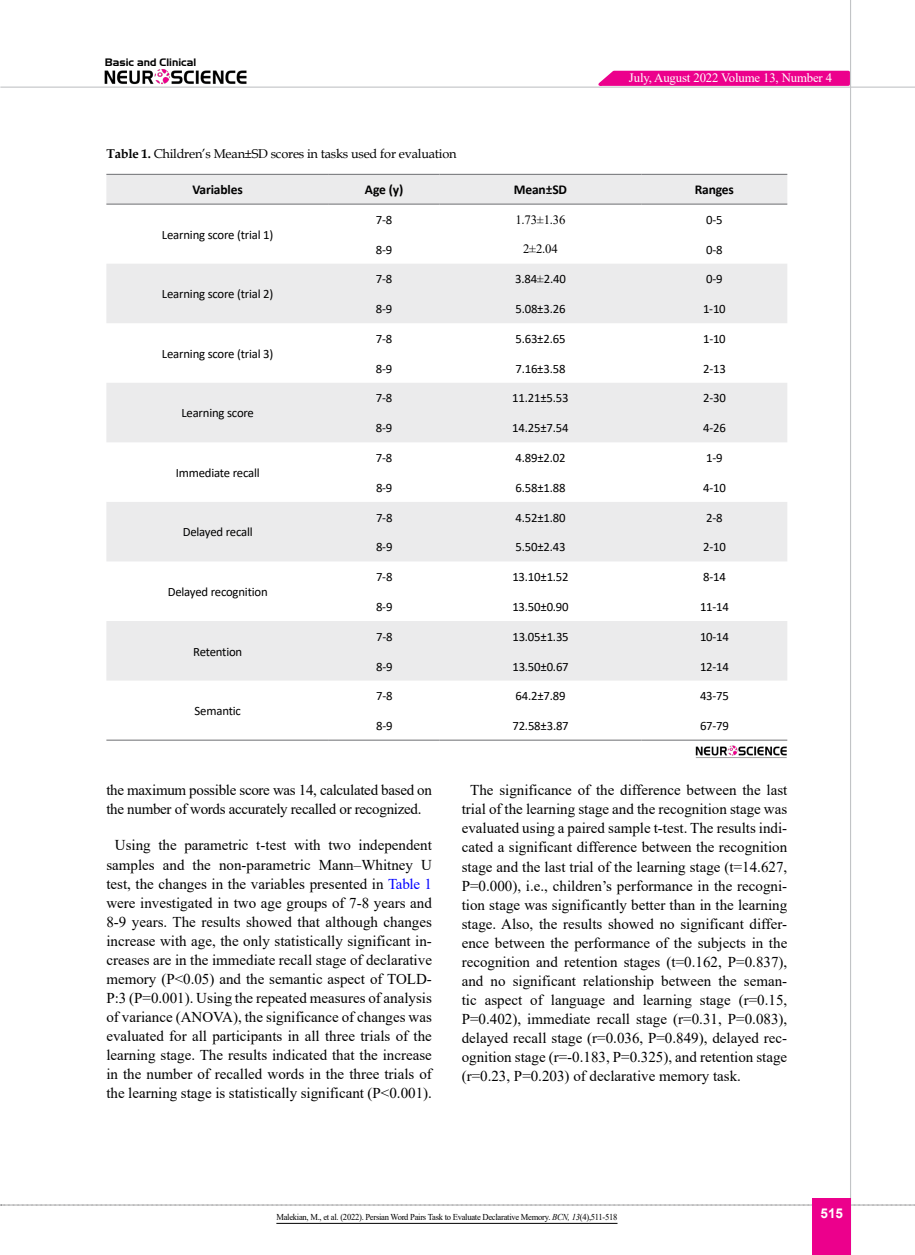
<style>
.page{position:relative;width:915px;height:1255px;background:#fff}
.page>*{position:absolute;margin:0;border:0;box-sizing:border-box;transform-origin:0 0}
.t1{font:15px/19px "Times New Roman";color:#000;text-align:center}
.t2{font:15px/19px "Times New Roman";letter-spacing:-.02em;color:#000}
.t3{font:700 13.5px "Calibri";letter-spacing:-.01em;color:#000}
.t4{font:700 13.5px "Arial";color:#fff}
.t5{font:12.75px "Calibri";letter-spacing:-.015em;color:#000}
.t6{font:12.75px "Book Antiqua";letter-spacing:-.015em;color:#000}
.t7{font:12.75px "Times New Roman";letter-spacing:-.01em;color:#fff}
.t8{font:12.75px "Times New Roman";color:#000}
.t9{font:10.5px "Aero Regular SWFTE";color:#000}
.t10{font:9px "Times New Roman";letter-spacing:-.03em;color:#000;scale:.95 1}
.s1{font-weight:700}
.s2{font-family:"Times New Roman"}
.s3{color:#00f}
.s4{font-style:italic}
</style>
<div class="page">
<svg style="left:1px;top:1204px;width:914px;height:1px"></svg>
<hr style="left:849px;top:0;width:1px;height:1254px;background:#c2c4c6">
<hr style="left:0;top:87px;width:914px;height:1px;background:#c2c4c6">
<img style="left:104px;top:69px;width:143px;height:16px">
<div style="left:812px;top:1198px;width:38px;height:56px;background:#ec008c"></div>
<svg style="left:591px;top:69px;width:260px;height:18px;background:#ee32a2"></svg>
<svg style="left:106px;top:175px;width:681px;height:505px;fill:#ebebec"></svg>
<hr style="left:106px;top:739px;width:223px;height:1px;background:#6d6e71">
<hr style="left:329px;top:739px;width:110px;height:1px;background:#6d6e71">
<hr style="left:439px;top:739px;width:202px;height:1px;background:#6d6e71">
<hr style="left:641px;top:739px;width:146px;height:1px;background:#6d6e71">
<hr style="left:106px;top:174px;width:223px;height:1px;background:#6d6e71">
<hr style="left:329px;top:174px;width:110px;height:1px;background:#6d6e71">
<hr style="left:439px;top:174px;width:202px;height:1px;background:#6d6e71">
<hr style="left:641px;top:174px;width:146px;height:1px;background:#6d6e71">
<hr style="left:106px;top:204px;width:223px;height:1px;background:#6d6e71">
<hr style="left:329px;top:204px;width:110px;height:1px;background:#6d6e71">
<hr style="left:439px;top:204px;width:202px;height:1px;background:#6d6e71">
<hr style="left:641px;top:204px;width:146px;height:1px;background:#6d6e71">
<img style="left:695px;top:745px;width:92px;height:13px">
<hr style="left:276px;top:1222px;width:341px;height:1px;background:#000">
<p class="t9" style="left:105px;top:56px;width:93px">Basic and Clinical</p>
<p class="t7" style="left:628px;top:69px;width:205px">July, August 2022 Volume 13, Number 4</p>
<p class="t6" style="left:106px;top:145px;width:351px"><span class="s1">Table 1.</span> Children’s Mean±SD scores in tasks used for evaluation</p>
<p class="t3" style="left:192px;top:180px;width:52px">Variables</p>
<p class="t3" style="left:365px;top:180px;width:40px">Age (y)</p>
<p class="t3" style="left:513px;top:180px;width:55px">Mean±SD</p>
<p class="t3" style="left:694px;top:180px;width:41px">Ranges</p>
<p class="t5" style="left:162px;top:226px;width:113px">Learning score (trial 1)</p>
<p class="t5" style="left:376px;top:211px;width:18px">7-8</p>
<p class="t8" style="left:515px;top:210px;width:52px">1.73±1.36</p>
<p class="t5" style="left:706px;top:211px;width:18px">0-5</p>
<p class="t5" style="left:376px;top:240px;width:18px">8-9</p>
<p class="t8" style="left:523px;top:240px;width:36px">2±2.04</p>
<p class="t5" style="left:706px;top:240px;width:18px">0-8</p>
<p class="t5" style="left:162px;top:285px;width:113px">Learning score (trial 2)</p>
<p class="t5" style="left:162px;top:345px;width:113px">Learning score (trial 3)</p>
<p class="t5" style="left:181px;top:404px;width:74px">Learning score</p>
<p class="t5" style="left:176px;top:464px;width:85px">Immediate recall</p>
<p class="t5" style="left:183px;top:523px;width:71px">Delayed recall</p>
<p class="t5" style="left:168px;top:583px;width:101px">Delayed recognition</p>
<p class="t5" style="left:193px;top:642px;width:51px">Retention</p>
<p class="t5" style="left:194px;top:702px;width:48px">Semantic</p>
<p class="t5" style="left:376px;top:270px;width:18px">7-8</p>
<p class="t5" style="left:515px;top:270px;width:52px">3.84<span class="s2">±</span>2.40</p>
<p class="t5" style="left:706px;top:270px;width:18px">0-9</p>
<p class="t5" style="left:376px;top:300px;width:18px">8-9</p>
<p class="t5" style="left:515px;top:300px;width:52px">5.08±3.26</p>
<p class="t5" style="left:702px;top:300px;width:24px">1-10</p>
<p class="t5" style="left:376px;top:330px;width:18px">7-8</p>
<p class="t5" style="left:515px;top:330px;width:52px">5.63±2.65</p>
<p class="t5" style="left:702px;top:330px;width:24px">1-10</p>
<p class="t5" style="left:376px;top:359px;width:18px">8-9</p>
<p class="t5" style="left:515px;top:359px;width:52px">7.16±3.58</p>
<p class="t5" style="left:702px;top:359px;width:24px">2-13</p>
<p class="t5" style="left:376px;top:389px;width:18px">7-8</p>
<p class="t5" style="left:512px;top:389px;width:58px">11.21±5.53</p>
<p class="t5" style="left:702px;top:389px;width:24px">2-30</p>
<p class="t5" style="left:376px;top:419px;width:18px">8-9</p>
<p class="t5" style="left:512px;top:419px;width:58px">14.25±7.54</p>
<p class="t5" style="left:702px;top:419px;width:24px">4-26</p>
<p class="t5" style="left:376px;top:449px;width:18px">7-8</p>
<p class="t5" style="left:515px;top:449px;width:52px">4.89±2.02</p>
<p class="t5" style="left:706px;top:449px;width:18px">1-9</p>
<p class="t5" style="left:376px;top:478px;width:18px">8-9</p>
<p class="t5" style="left:515px;top:478px;width:52px">6.58±1.88</p>
<p class="t5" style="left:702px;top:478px;width:24px">4-10</p>
<p class="t5" style="left:376px;top:508px;width:18px">7-8</p>
<p class="t5" style="left:515px;top:508px;width:52px">4.52±1.80</p>
<p class="t5" style="left:706px;top:508px;width:18px">2-8</p>
<p class="t5" style="left:376px;top:538px;width:18px">8-9</p>
<p class="t5" style="left:515px;top:538px;width:52px">5.50±2.43</p>
<p class="t5" style="left:702px;top:538px;width:24px">2-10</p>
<p class="t5" style="left:376px;top:568px;width:18px">7-8</p>
<p class="t5" style="left:512px;top:568px;width:58px">13.10±1.52</p>
<p class="t5" style="left:702px;top:568px;width:24px">8-14</p>
<p class="t5" style="left:376px;top:598px;width:18px">8-9</p>
<p class="t5" style="left:512px;top:598px;width:58px">13.50±0.90</p>
<p class="t5" style="left:699px;top:598px;width:30px">11-14</p>
<p class="t5" style="left:376px;top:627px;width:18px">7-8</p>
<p class="t5" style="left:512px;top:627px;width:58px">13.05±1.35</p>
<p class="t5" style="left:699px;top:627px;width:30px">10-14</p>
<p class="t5" style="left:376px;top:657px;width:18px">8-9</p>
<p class="t5" style="left:512px;top:657px;width:58px">13.50±0.67</p>
<p class="t5" style="left:699px;top:657px;width:30px">12-14</p>
<p class="t5" style="left:376px;top:687px;width:18px">7-8</p>
<p class="t5" style="left:515px;top:687px;width:52px">64.2±7.89</p>
<p class="t5" style="left:699px;top:687px;width:30px">43-75</p>
<p class="t5" style="left:376px;top:716px;width:18px">8-9</p>
<p class="t5" style="left:512px;top:716px;width:58px">72.58±3.87</p>
<p class="t5" style="left:699px;top:716px;width:30px">67-79</p>
<p class="t2" style="left:106px;top:780px;width:327px">the maximum possible score was 14, calculated based on the number of words accurately recalled or recognized.</p>
<p class="t1" style="left:106px;top:835px;width:327px">Using the parametric t-test with two independent samples and the non-parametric Mann–Whitney U test, the changes in the variables presented in <span class="s3">Table 1 </span>were investigated in two age groups of 7-8 years and 8-9 years. The results showed that although changes increase with age, the only statistically significant in&shy;creases are in the immediate recall stage of declarative memory (P&lt;0.05) and the semantic aspect of TOLD-P:3 (P=0.001). Using the repeated measures of analysis of variance (ANOVA), the significance of changes was evaluated for all participants in all three trials of the learning stage. The results indicated that the increase in the number of recalled words in the three trials of the learning stage is statistically significant (P&lt;0.001).</p>
<p class="t1" style="left:461px;top:780px;width:327px;text-align:justify;text-indent:9px">The significance of the difference between the last trial of the learning stage and the recognition stage was evaluated using a paired sample t-test. The results indi&shy;cated a significant difference between the recognition stage and the last trial of the learning stage (t=14.627, P=0.000), i.e., children’s performance in the recogni&shy;tion stage was significantly better than in the learning stage. Also, the results showed no significant differ&shy;ence between the performance of the subjects in the recognition and retention stages (t=0.162, P=0.837), and no significant relationship between the seman&shy;tic aspect of language and learning stage (r=0.15, P=0.402), immediate recall stage (r=0.31, P=0.083), delayed recall stage (r=0.036, P=0.849), delayed rec&shy;ognition stage (r=-0.183, P=0.325), and retention stage (r=0.23, P=0.203) of declarative memory task.</p>
<p class="t10" style="left:276px;top:1210px;width:360px">Malekian, M., et al. (2022). Persian Word Pairs Task to Evaluate Declarative Memory. <span class="s4">BCN, 13</span>(4),511-518</p>
<p class="t4" style="left:820px;top:1203px;width:24px">515</p>
</div>
